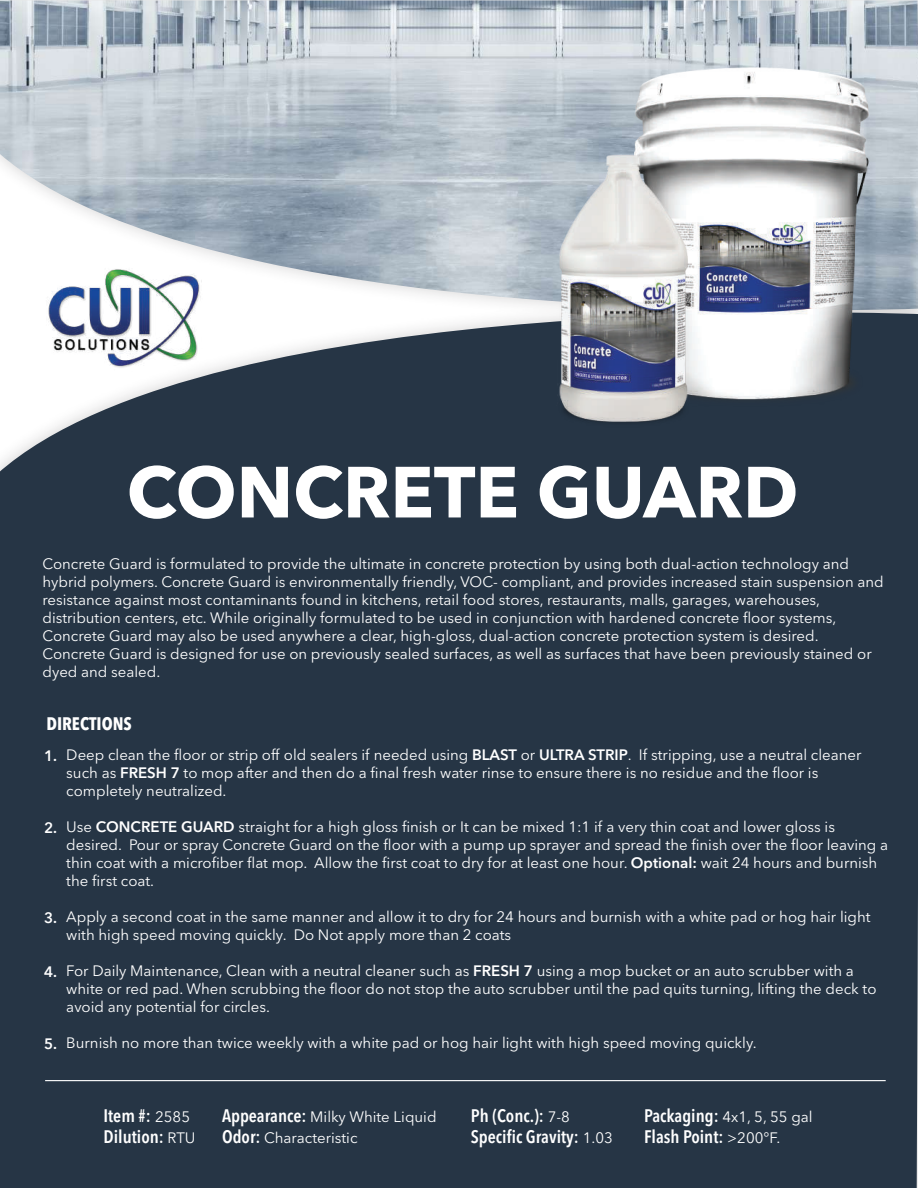
<style>
.page{position:relative;width:918px;height:1188px;background:#fff}
.page>*{position:absolute;margin:0;border:0;box-sizing:border-box;transform-origin:0 0}
.t1{font:700 71.55px "Avenir Next LT Pro";color:#fff}
.t2{font:600 condensed 18px/21.6px "Avenir Next LT Pro";color:#fff}
.t3{font:700 condensed 18px "Avenir Next LT Pro";color:#fff}
.t4{font:15px/18px "Avenir Next LT Pro";color:#fff}
.t5{font:600 15px "Avenir Next LT Pro";color:#fff}
.s1{font-weight:600}
.s2{font-weight:400;font-stretch:normal;font-size:15px}
.s3{font-weight:600;font-stretch:condensed;font-size:18px}
</style>
<div class="page">
<img style="left:0;top:0;width:918px;height:284px">
<div style="left:0;top:284px;width:918px;height:904px;background:#263545"></div>
<img style="left:612px;top:66px;width:282px;height:354px">
<img style="left:551px;top:146px;width:145px;height:290px">
<hr style="left:45px;top:1080px;width:841px;height:1px;background:#fff">
<img style="left:41px;top:262px;width:164px;height:111px">
<h1 class="t1" style="left:127px;top:451px;width:673px">CONCRETE GUARD</h1>
<p class="t4" style="left:42px;top:556px;width:843px">Concrete Guard is formulated to provide the ultimate in concrete protection by using both dual-action technology and hybrid polymers. Concrete Guard is environmentally friendly, VOC- compliant, and provides increased stain suspension and resistance against most contaminants found in kitchens, retail food stores, restaurants, malls, garages, warehouses, distribution centers, etc. While originally formulated to be used in conjunction with hardened concrete floor systems, Concrete Guard may also be used anywhere a clear, high-gloss, dual-action concrete protection system is desired.<br>Concrete Guard is designed for use on previously sealed surfaces, as well as surfaces that have been previously stained or dyed and sealed.</p>
<p class="t3" style="left:46px;top:713px;width:87px">DIRECTIONS</p>
<p class="t5" style="left:44px;top:750px;width:15px">1.</p>
<p class="t5" style="left:44px;top:822px;width:15px">2.</p>
<p class="t5" style="left:44px;top:912px;width:15px">3.</p>
<p class="t5" style="left:44px;top:966px;width:15px">4.</p>
<p class="t5" style="left:44px;top:1038px;width:15px">5.</p>
<p class="t4" style="left:66px;top:747px;width:797px">Deep clean the floor or strip off old sealers if needed using <span class="s1">BLAST</span> or <span class="s1">ULTRA STRIP</span>. If stripping, use a neutral cleaner such as <span class="s1">FRESH 7</span> to mop after and then do a final fresh water rinse to ensure there is no residue and the floor is completely neutralized.</p>
<p class="t4" style="left:66px;top:819px;width:823px">Use <span class="s1">CONCRETE GUARD</span> straight for a high gloss finish or It can be mixed 1:1 if a very thin coat and lower gloss is desired. Pour or spray Concrete Guard on the floor with a pump up sprayer and spread the finish over the floor leaving a thin coat with a microfiber flat mop. Allow the first coat to dry for at least one hour. <span class="s1">Optional:</span> wait 24 hours and burnish the first coat.</p>
<p class="t4" style="left:66px;top:909px;width:806px">Apply a second coat in the same manner and allow it to dry for 24 hours and burnish with a white pad or hog hair light with high speed moving quickly. Do Not apply more than 2 coats</p>
<p class="t4" style="left:66px;top:963px;width:812px">For Daily Maintenance, Clean with a neutral cleaner such as <span class="s1">FRESH 7</span> using a mop bucket or an auto scrubber with a white or red pad. When scrubbing the floor do not stop the auto scrubber until the pad quits turning, lifting the deck to avoid any potential for circles.</p>
<p class="t4" style="left:66px;top:1035px;width:692px">Burnish no more than twice weekly with a white pad or hog hair light with high speed moving quickly.</p>
<p class="t2" style="left:103px;top:1106px;width:94px">Item #: <span class="s2">2585<br></span>Dilution: <span class="s2">RTU</span></p>
<p class="t4" style="left:222px;top:1107px;width:216px;line-height:21.6px"><span class="s3">Appearance:</span> Milky White Liquid<br><span class="s3">Odor:</span> Characteristic</p>
<p class="t2" style="left:471px;top:1106px;width:143px">Ph (Conc.): <span class="s2">7-8<br></span>Specific Gravity: <span class="s2">1.03</span></p>
<p class="t4" style="left:644px;top:1109px;width:170px"><span class="s3">Packaging:</span> 4x1, 5, 55 gal</p>
<p class="t2" style="left:644px;top:1128px;width:138px">Flash Point: <span class="s2">&gt;200°F.</span></p>
</div>
